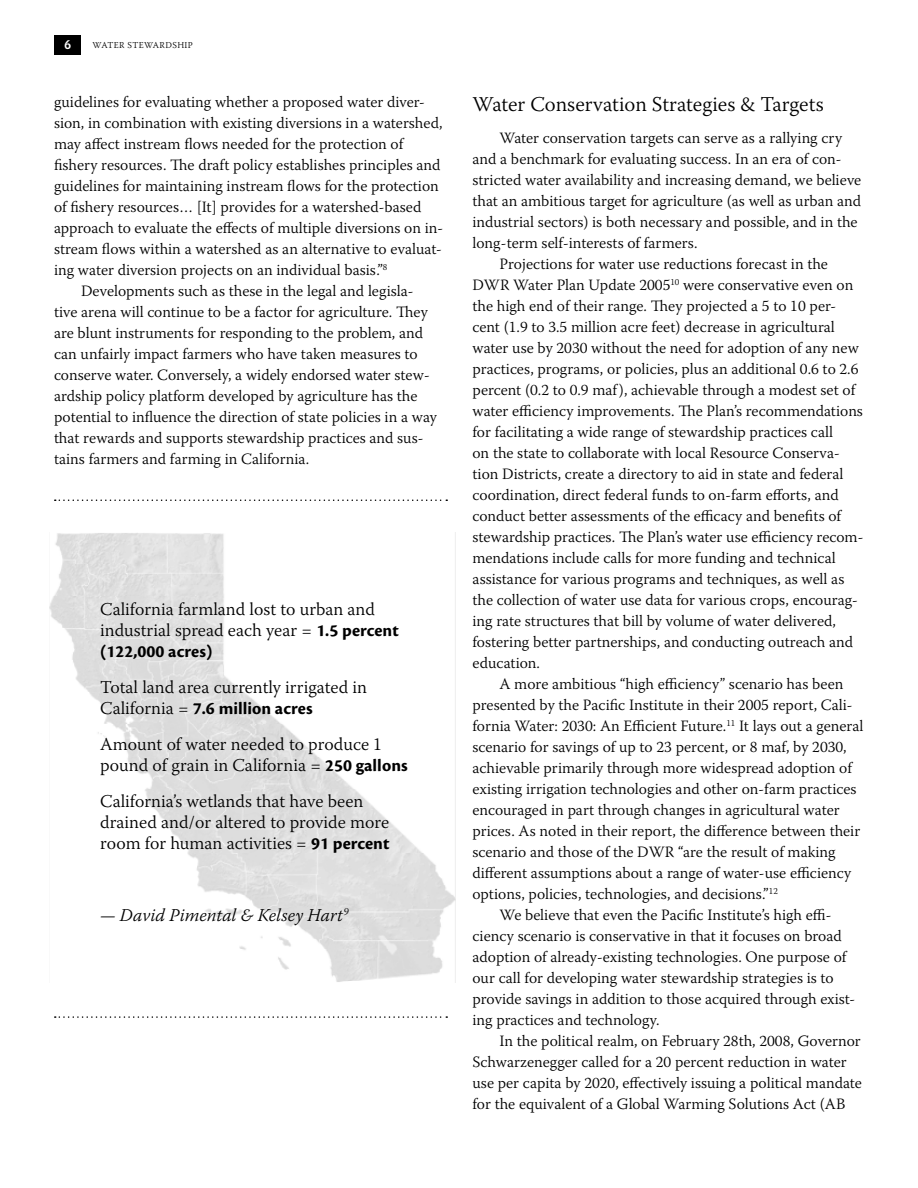
<style>
.page{position:relative;width:918px;height:1188px;background:#fff}
.page>*{position:absolute;margin:0;border:0;box-sizing:border-box;transform-origin:0 0}
.t1{font:300 21px "Warnock Pro";color:#000}
.t2{font:300 18px/21px "Warnock Pro";color:#000}
.t3{font:700 18px "Cronos Pro";color:#000}
.t4{font:italic 300 18px "Warnock Pro";color:#000}
.t5{font:300 15.75px "Warnock Pro";color:#000}
.t6{font:12px "Bell Centennial Std Name Num";color:#fff}
.t7{font:300 9px "Warnock Pro";letter-spacing:.04em;color:#000}
.s1{font-family:"Cronos Pro";font-weight:700}
.s2{font-family:"Warnock Pro";font-weight:300}
</style>
<div class="page">
<div style="left:54px;top:36px;width:27px;height:19px;background:#000"></div>
<img style="left:49px;top:533px;width:406px;height:449px">
<svg style="left:55px;top:1016px;width:392px;height:2px"></svg>
<svg style="left:55px;top:500px;width:392px;height:1px"></svg>
<p class="t6" style="left:64px;top:37px;width:8px">6</p>
<p class="t7" style="left:93px;top:40px;width:102px">WATER STEWARDSHIP</p>
<p class="t5" style="left:54px;top:93px;width:372px">guidelines for evaluating whether a proposed water diver-</p>
<p class="t5" style="left:54px;top:114px;width:390px">sion, in combination with existing diversions in a watershed,</p>
<p class="t5" style="left:54px;top:135px;width:351px">may affect instream flows needed for the protection of</p>
<p class="t5" style="left:54px;top:156px;width:388px">fishery resources. The draft policy establishes principles and</p>
<p class="t5" style="left:54px;top:177px;width:386px">guidelines for maintaining instream flows for the protection</p>
<p class="t5" style="left:54px;top:198px;width:369px">of fishery resources… [It] provides for a watershed-based</p>
<p class="t5" style="left:54px;top:219px;width:391px">approach to evaluate the effects of multiple diversions on in-</p>
<p class="t5" style="left:54px;top:240px;width:389px">stream flows within a watershed as an alternative to evaluat-</p>
<p class="t5" style="left:54px;top:261px;width:335px">ing water diversion projects on an individual basis.”<sup>8</sup></p>
<p class="t5" style="left:81px;top:282px;width:334px">Developments such as these in the legal and legisla-</p>
<p class="t5" style="left:54px;top:303px;width:375px">tive arena will continue to be a factor for agriculture. They</p>
<p class="t5" style="left:54px;top:324px;width:371px">are blunt instruments for responding to the problem, and</p>
<p class="t5" style="left:54px;top:345px;width:365px">can unfairly impact farmers who have taken measures to</p>
<p class="t5" style="left:54px;top:366px;width:377px">conserve water. Conversely, a widely endorsed water stew-</p>
<p class="t5" style="left:54px;top:387px;width:365px">ardship policy platform developed by agriculture has the</p>
<p class="t5" style="left:54px;top:408px;width:384px">potential to influence the direction of state policies in a way</p>
<p class="t5" style="left:54px;top:429px;width:371px">that rewards and supports stewardship practices and sus-</p>
<p class="t5" style="left:54px;top:450px;width:257px">tains farmers and farming in California.</p>
<p class="t2" style="left:100px;top:598px;width:300px">California farmland lost to urban and industrial spread each year = <span class="s1">1.5 percent</span></p>
<p class="t3" style="left:100px;top:641px;width:114px">(122,000 acres)</p>
<p class="t2" style="left:100px;top:676px;width:268px">Total land area currently irrigated in</p>
<p class="t3" style="left:100px;top:698px;width:214px"><span class="s2">California =</span> 7.6 million acres</p>
<p class="t2" style="left:100px;top:733px;width:309px">Amount of water needed to produce 1 pound of grain in California = <span class="s1">250 gallons</span></p>
<p class="t2" style="left:100px;top:790px;width:291px">California’s wetlands that have been drained and/or altered to provide more room for human activities = <span class="s1">91 percent</span></p>
<p class="t4" style="left:100px;top:904px;width:250px">— David Pimental &amp; Kelsey Hart<sup>9</sup></p>
<h1 class="t1" style="left:472px;top:92px;width:353px">Water Conservation Strategies &amp; Targets</h1>
<p class="t5" style="left:500px;top:128px;width:344px">Water conservation targets can serve as a rallying cry</p>
<p class="t5" style="left:473px;top:149px;width:371px">and a benchmark for evaluating success. In an era of con-</p>
<p class="t5" style="left:473px;top:170px;width:390px">stricted water availability and increasing demand, we believe</p>
<p class="t5" style="left:473px;top:191px;width:390px">that an ambitious target for agriculture (as well as urban and</p>
<p class="t5" style="left:473px;top:212px;width:387px">industrial sectors) is both necessary and possible, and in the</p>
<p class="t5" style="left:473px;top:233px;width:227px">long-term self-interests of farmers.</p>
<p class="t5" style="left:500px;top:254px;width:330px">Projections for water use reductions forecast in the</p>
<p class="t5" style="left:473px;top:275px;width:382px">DWR Water Plan Update 2005<sup>10</sup> were conservative even on</p>
<p class="t5" style="left:472px;top:296px;width:365px">the high end of their range. They projected a 5 to 10 per-</p>
<p class="t5" style="left:472px;top:317px;width:364px">cent (1.9 to 3.5 million acre feet) decrease in agricultural</p>
<p class="t5" style="left:472px;top:338px;width:388px">water use by 2030 without the need for adoption of any new</p>
<p class="t5" style="left:472px;top:359px;width:388px">practices, programs, or policies, plus an additional 0.6 to 2.6</p>
<p class="t5" style="left:472px;top:380px;width:384px">percent (0.2 to 0.9 maf), achievable through a modest set of</p>
<p class="t5" style="left:472px;top:401px;width:392px">water efficiency improvements. The Plan’s recommendations</p>
<p class="t5" style="left:472px;top:422px;width:362px">for facilitating a wide range of stewardship practices call</p>
<p class="t5" style="left:472px;top:443px;width:369px">on the state to collaborate with local Resource Conserva-</p>
<p class="t5" style="left:472px;top:464px;width:372px">tion Districts, create a directory to aid in state and federal</p>
<p class="t5" style="left:472px;top:485px;width:368px">coordination, direct federal funds to on-farm efforts, and</p>
<p class="t5" style="left:472px;top:506px;width:370px">conduct better assessments of the efficacy and benefits of</p>
<p class="t5" style="left:472px;top:527px;width:393px">stewardship practices. The Plan’s water use efficiency recom-</p>
<p class="t5" style="left:472px;top:548px;width:365px">mendations include calls for more funding and technical</p>
<p class="t5" style="left:472px;top:569px;width:373px">assistance for various programs and techniques, as well as</p>
<p class="t5" style="left:472px;top:590px;width:387px">the collection of water use data for various crops, encourag-</p>
<p class="t5" style="left:472px;top:611px;width:365px">ing rate structures that bill by volume of water delivered,</p>
<p class="t5" style="left:472px;top:632px;width:382px">fostering better partnerships, and conducting outreach and</p>
<p class="t5" style="left:472px;top:653px;width:69px">education.</p>
<p class="t5" style="left:499px;top:674px;width:345px">A more ambitious “high efficiency” scenario has been</p>
<p class="t5" style="left:472px;top:695px;width:382px">presented by the Pacific Institute in their 2005 report, Cali-</p>
<p class="t5" style="left:472px;top:716px;width:392px">fornia Water: 2030: An Efficient Future.<sup>11</sup> It lays out a general</p>
<p class="t5" style="left:473px;top:737px;width:376px">scenario for savings of up to 23 percent, or 8 maf, by 2030,</p>
<p class="t5" style="left:473px;top:758px;width:381px">achievable primarily through more widespread adoption of</p>
<p class="t5" style="left:473px;top:779px;width:385px">existing irrigation technologies and other on-farm practices</p>
<p class="t5" style="left:473px;top:800px;width:369px">encouraged in part through changes in agricultural water</p>
<p class="t5" style="left:473px;top:821px;width:389px">prices. As noted in their report, the difference between their</p>
<p class="t5" style="left:473px;top:842px;width:365px">scenario and those of the DWR “are the result of making</p>
<p class="t5" style="left:473px;top:863px;width:380px">different assumptions about a range of water-use efficiency</p>
<p class="t5" style="left:473px;top:884px;width:307px">options, policies, technologies, and decisions.”<sup>12</sup></p>
<p class="t5" style="left:499px;top:905px;width:333px">We believe that even the Pacific Institute’s high effi-</p>
<p class="t5" style="left:473px;top:926px;width:371px">ciency scenario is conservative in that it focuses on broad</p>
<p class="t5" style="left:473px;top:947px;width:375px">adoption of already-existing technologies. One purpose of</p>
<p class="t5" style="left:473px;top:968px;width:363px">our call for developing water stewardship strategies is to</p>
<p class="t5" style="left:473px;top:989px;width:384px">provide savings in addition to those acquired through exist-</p>
<p class="t5" style="left:473px;top:1010px;width:189px">ing practices and technology.</p>
<p class="t5" style="left:499px;top:1031px;width:363px">In the political realm, on February 28th, 2008, Governor</p>
<p class="t5" style="left:473px;top:1052px;width:376px">Schwarzenegger called for a 20 percent reduction in water</p>
<p class="t5" style="left:473px;top:1073px;width:391px">use per capita by 2020, effectively issuing a political mandate</p>
<p class="t5" style="left:473px;top:1094px;width:374px">for the equivalent of a Global Warming Solutions Act (AB</p>
</div>
